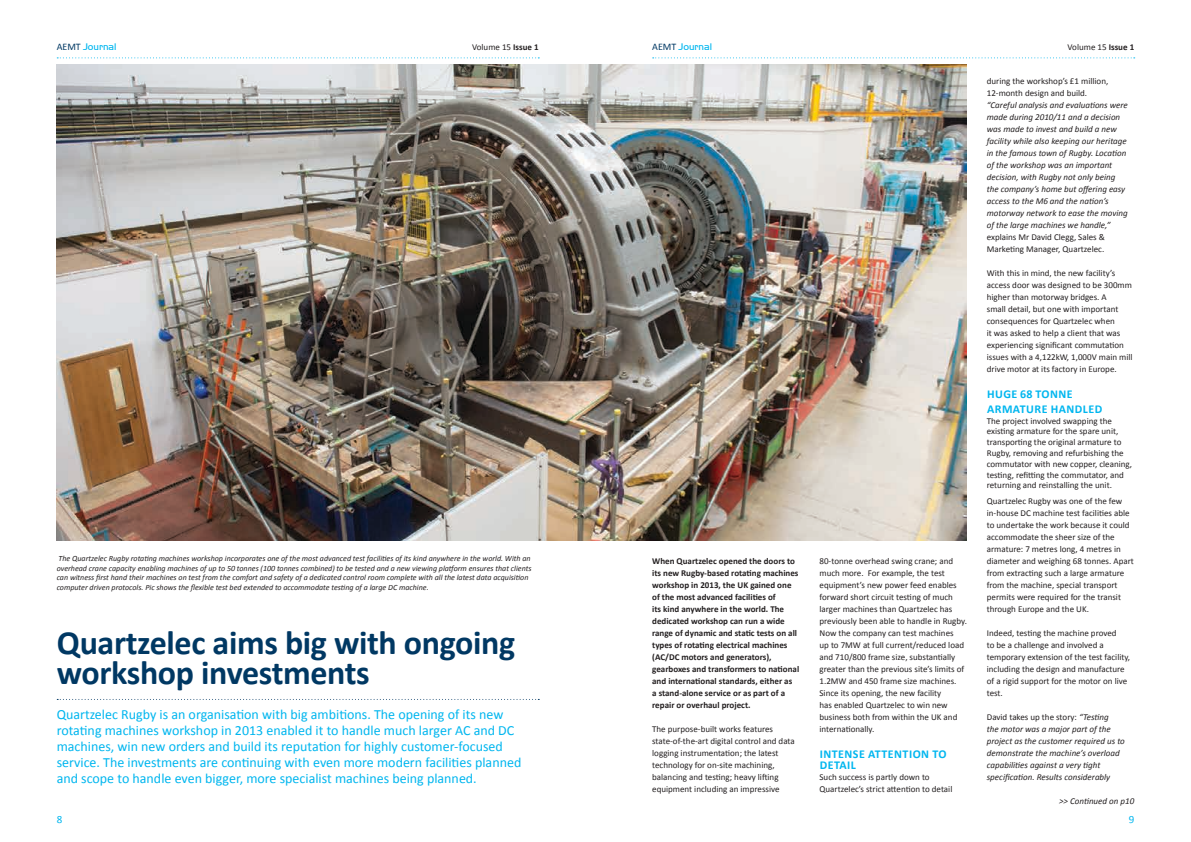
<style>
.page{position:relative;width:1191px;height:842px;background:#fff}
.page>*{position:absolute;margin:0;border:0;box-sizing:border-box;transform-origin:0 0}
.t1{font:700 34px/30px "Calibri";letter-spacing:-.01em;color:#003863}
.t2{font:14px/16px "Calibri";color:#00b6ef}
.Paragraph_Header{font:700 12px/10.4px "Calibri";letter-spacing:.04em;color:#00b6ef}
.t3{font:11px "Calibri";color:#00b6ef}
.t4{font:300 10px "Handel Gothic EF";color:#00b6ef}
.Paragraph_Header-2{font:9px/12px "Calibri";color:#231f20}
.t5{font:italic 9px/12px "Calibri";color:#231f20}
.t6{font:700 9px/12px "Calibri";color:#231f20}
.t7{font:italic 8px/9.6px "Calibri";color:#231f20}
.s1{font-family:"Calibri";font-weight:400;color:#003863}
.s2{font-weight:700}
.s3{font-style:normal}
</style>
<div class="page">
<svg style="left:57px;top:57px;width:482px;height:1px"></svg>
<svg style="left:652px;top:57px;width:482px;height:1px"></svg>
<img style="left:57px;top:64px;width:910px;height:477px">
<svg style="left:57px;top:699px;width:482px;height:1px"></svg>
<p class="t4" style="left:57px;top:41px;width:61px"><span class="s1">AEMT</span> Journal</p>
<p class="Paragraph_Header-2" style="left:472px;top:41px;width:68px">Volume 15 <span class="s2">Issue 1</span></p>
<p class="t4" style="left:652px;top:41px;width:61px"><span class="s1">AEMT</span> Journal</p>
<p class="Paragraph_Header-2" style="left:1067px;top:41px;width:68px">Volume 15 <span class="s2">Issue 1</span></p>
<p class="t7" style="left:57px;top:553px;width:476px">The Quartzelec Rugby rotating machines workshop incorporates one of the most advanced test facilities of its kind anywhere in the world. With an overhead crane capacity enabling machines of up to 50 tonnes (100 tonnes combined) to be tested and a new viewing platform ensures that clients can witness first hand their machines on test from the comfort and safety of a dedicated control room complete with all the latest data acquisition computer driven protocols. Pic shows the flexible test bed extended to accommodate testing of a large DC machine.</p>
<p class="t6" style="left:652px;top:555px;width:148px">When Quartzelec opened the doors to its new Rugby-based rotating machines workshop in 2013, the UK gained one of the most advanced facilities of<br>its kind anywhere in the world. The dedicated workshop can run a wide range of dynamic and static tests on all types of rotating electrical machines (AC/DC motors and generators), gearboxes and transformers to national and international standards, either as<br>a stand-alone service or as part of a repair or overhaul project.</p>
<p class="Paragraph_Header-2" style="left:652px;top:723px;width:144px">The purpose-built works features state-of-the-art digital control and data logging instrumentation; the latest technology for on-site machining, balancing and testing; heavy lifting equipment including an impressive</p>
<p class="t1" style="left:57px;top:628px;width:460px">Quartzelec aims big with ongoing workshop investments</p>
<p class="t2" style="left:57px;top:707px;width:466px">Quartzelec Rugby is an organisation with big ambitions. The opening of its new rotating machines workshop in 2013 enabled it to handle much larger AC and DC machines, win new orders and build its reputation for highly customer-focused service. The investments are continuing with even more modern facilities planned and scope to handle even bigger, more specialist machines being planned.</p>
<p class="Paragraph_Header-2" style="left:819px;top:555px;width:149px">80-tonne overhead swing crane; and much more. For example, the test equipment’s new power feed enables forward short circuit testing of much larger machines than Quartzelec has previously been able to handle in Rugby.<br>Now the company can test machines<br>up to 7MW at full current/reduced load and 710/800 frame size, substantially greater than the previous site’s limits of 1.2MW and 450 frame size machines.</p>
<p class="Paragraph_Header-2" style="left:819px;top:687px;width:139px">Since its opening, the new facility<br>has enabled Quartzelec to win new business both from within the UK and internationally.</p>
<p class="Paragraph_Header" style="left:819px;top:749px;width:128px">INTENSE ATTENTION TO<br>DETAIL</p>
<p class="Paragraph_Header-2" style="left:819px;top:771px;width:134px">Such success is partly down to<br>Quartzelec’s strict attention to detail</p>
<p class="Paragraph_Header-2" style="left:986px;top:75px;width:123px">during the workshop’s £1 million,<br>12-month design and build.</p>
<p class="t5" style="left:986px;top:99px;width:143px">“Careful analysis and evaluations were made during 2010/11 and a decision was made to invest and build a new facility while also keeping our heritage in the famous town of Rugby. Location of the workshop was an important decision, with Rugby not only being the company’s home but offering easy access to the M6 and the nation’s motorway network to ease the moving of the large machines we handle,” <span class="s3">explains Mr David Clegg, Sales &amp; Marketing Manager, Quartzelec.</span></p>
<p class="Paragraph_Header-2" style="left:986px;top:267px;width:147px">With this in mind, the new facility’s access door was designed to be 300mm higher than motorway bridges. A<br>small detail, but one with important consequences for Quartzelec when<br>it was asked to help a client that was experiencing significant commutation issues with a 4,122kW, 1,000V main mill drive motor at its factory in Europe.</p>
<p class="Paragraph_Header" style="left:987px;top:387px;width:117px;line-height:14.4px">HUGE 68 TONNE<br>ARMATURE HANDLED</p>
<p class="Paragraph_Header-2" style="left:986px;top:415px;width:147px;line-height:10.8px">The project involved swapping the existing armature for the spare unit, transporting the original armature to Rugby, removing and refurbishing the commutator with new copper, cleaning, testing, refitting the commutator, and returning and reinstalling the unit.</p>
<p class="Paragraph_Header-2" style="left:986px;top:495px;width:149px">Quartzelec Rugby was one of the few in-house DC machine test facilities able to undertake the work because it could accommodate the sheer size of the armature: 7 metres long, 4 metres in diameter and weighing 68 tonnes. Apart from extracting such a large armature from the machine, special transport permits were required for the transit through Europe and the UK.</p>
<p class="Paragraph_Header-2" style="left:986px;top:627px;width:145px">Indeed, testing the machine proved<br>to be a challenge and involved a temporary extension of the test facility, including the design and manufacture of a rigid support for the motor on live test.</p>
<p class="t5" style="left:986px;top:711px;width:139px"><span class="s3">David takes up the story:</span> “Testing<br>the motor was a major part of the project as the customer required us to demonstrate the machine’s overload capabilities against a very tight specification. Results considerably</p>
<p class="t5" style="left:1059px;top:795px;width:77px">&gt;&gt; Continued on p10</p>
<p class="t3" style="left:57px;top:812px;width:7px">8</p>
<p class="t3" style="left:1128px;top:812px;width:7px">9</p>
</div>
